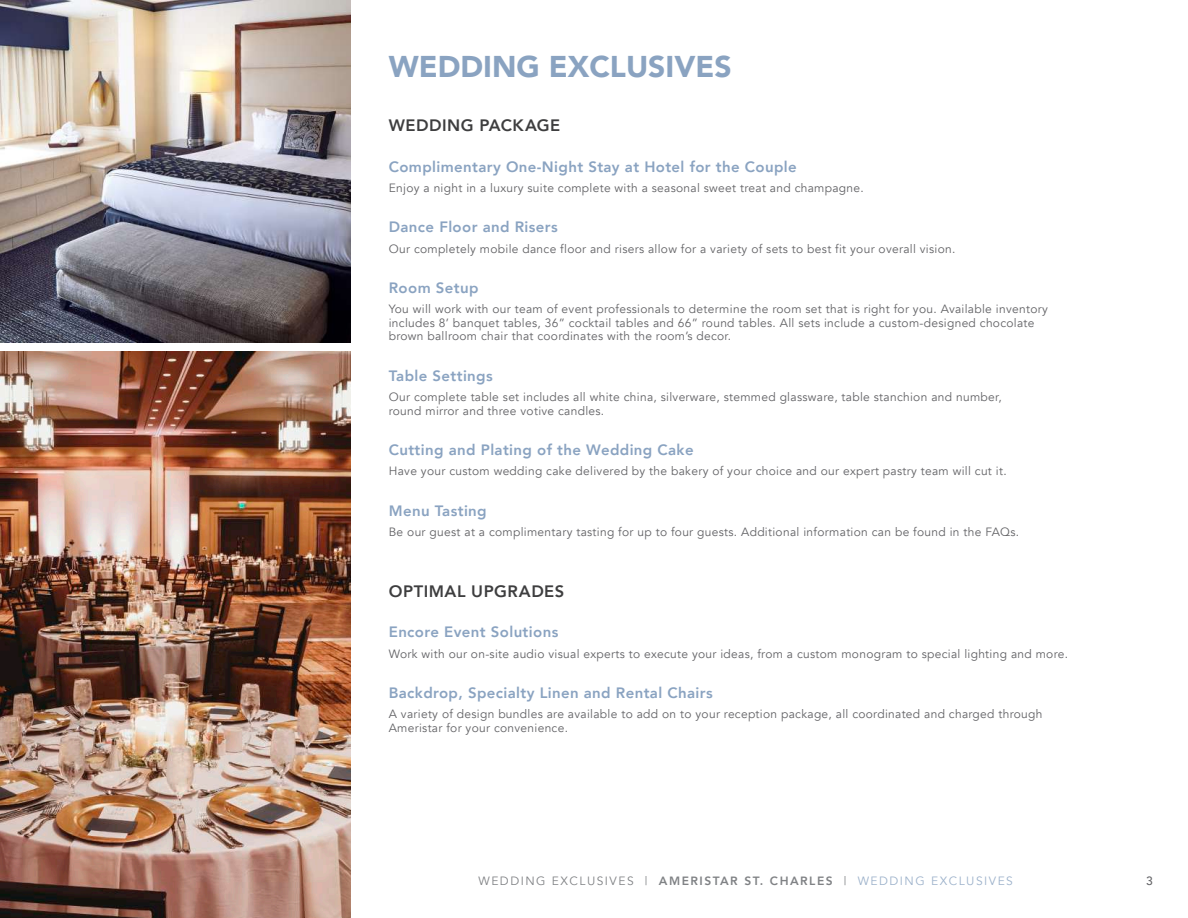
<style>
.page{position:relative;width:1188px;height:918px;background:#fff}
.page>*{position:absolute;margin:0;border:0;box-sizing:border-box;transform-origin:0 0}
.t1{font:900 30px "Avenir";color:#8aa3c1}
.t2{font:800 16.5px "Avenir";letter-spacing:.03em;color:#3e3e3f}
.t3{font:800 15px "Avenir";letter-spacing:.025em;color:#8aa3c1}
.t4{font:12px/13.5px "Avenir";letter-spacing:.025em;color:#636366}
.t5{font:12px "Avenir";letter-spacing:.125em;color:#808285}
.t6{font:500 12px "Avenir";color:#636366}
.s1{font-weight:800}
.s2{color:#9db2cb}
</style>
<div class="page">
<img style="left:0;top:352px;width:351px;height:566px">
<img style="left:0;top:0;width:351px;height:342px">
<h1 class="t1" style="left:389px;top:41px;width:344px">WEDDING EXCLUSIVES</h1>
<h2 class="t2" style="left:389px;top:113px;width:173px">WEDDING PACKAGE</h2>
<p class="t3" style="left:389px;top:155px;width:410px">Complimentary One-Night Stay at Hotel for the Couple</p>
<p class="t4" style="left:389px;top:181px;width:475px">Enjoy a night in a luxury suite complete with a seasonal sweet treat and champagne.</p>
<p class="t3" style="left:389px;top:215px;width:170px">Dance Floor and Risers</p>
<p class="t4" style="left:389px;top:242px;width:566px">Our completely mobile dance floor and risers allow for a variety of sets to best fit your overall vision.</p>
<p class="t3" style="left:389px;top:276px;width:91px">Room Setup</p>
<p class="t4" style="left:389px;top:303px;width:661px">You will work with our team of event professionals to determine the room set that is right for you. Available inventory includes 8’ banquet tables, 36” cocktail tables and 66” round tables. All sets include a custom-designed chocolate brown ballroom chair that coordinates with the room’s decor.</p>
<p class="t3" style="left:389px;top:364px;width:105px">Table Settings</p>
<p class="t4" style="left:389px;top:390px;width:614px">Our complete table set includes all white china, silverware, stemmed glassware, table stanchion and number, round mirror and three votive candles.</p>
<p class="t3" style="left:389px;top:438px;width:306px">Cutting and Plating of the Wedding Cake</p>
<p class="t4" style="left:389px;top:465px;width:617px">Have your custom wedding cake delivered by the bakery of your choice and our expert pastry team will cut it.</p>
<p class="t3" style="left:389px;top:499px;width:99px">Menu Tasting</p>
<p class="t4" style="left:389px;top:525px;width:630px">Be our guest at a complimentary tasting for up to four guests. Additional information can be found in the FAQs.</p>
<h2 class="t2" style="left:389px;top:578px;width:177px">OPTIMAL UPGRADES</h2>
<p class="t3" style="left:389px;top:620px;width:171px">Encore Event Solutions</p>
<p class="t4" style="left:389px;top:647px;width:679px">Work with our on-site audio visual experts to execute your ideas, from a custom monogram to special lighting and more.</p>
<p class="t3" style="left:389px;top:681px;width:325px">Backdrop, Specialty Linen and Rental Chairs</p>
<p class="t4" style="left:389px;top:708px;width:655px">A variety of design bundles are available to add on to your reception package, all coordinated and charged through<br>Ameristar for your convenience.</p>
<p class="t5" style="left:479px;top:873px;width:536px">WEDDING EXCLUSIVES | <span class="s1">AMERISTAR ST. CHARLES</span> | <span class="s2">WEDDING EXCLUSIVES</span></p>
<p class="t6" style="left:1146px;top:870px;width:8px">3</p>
</div>
